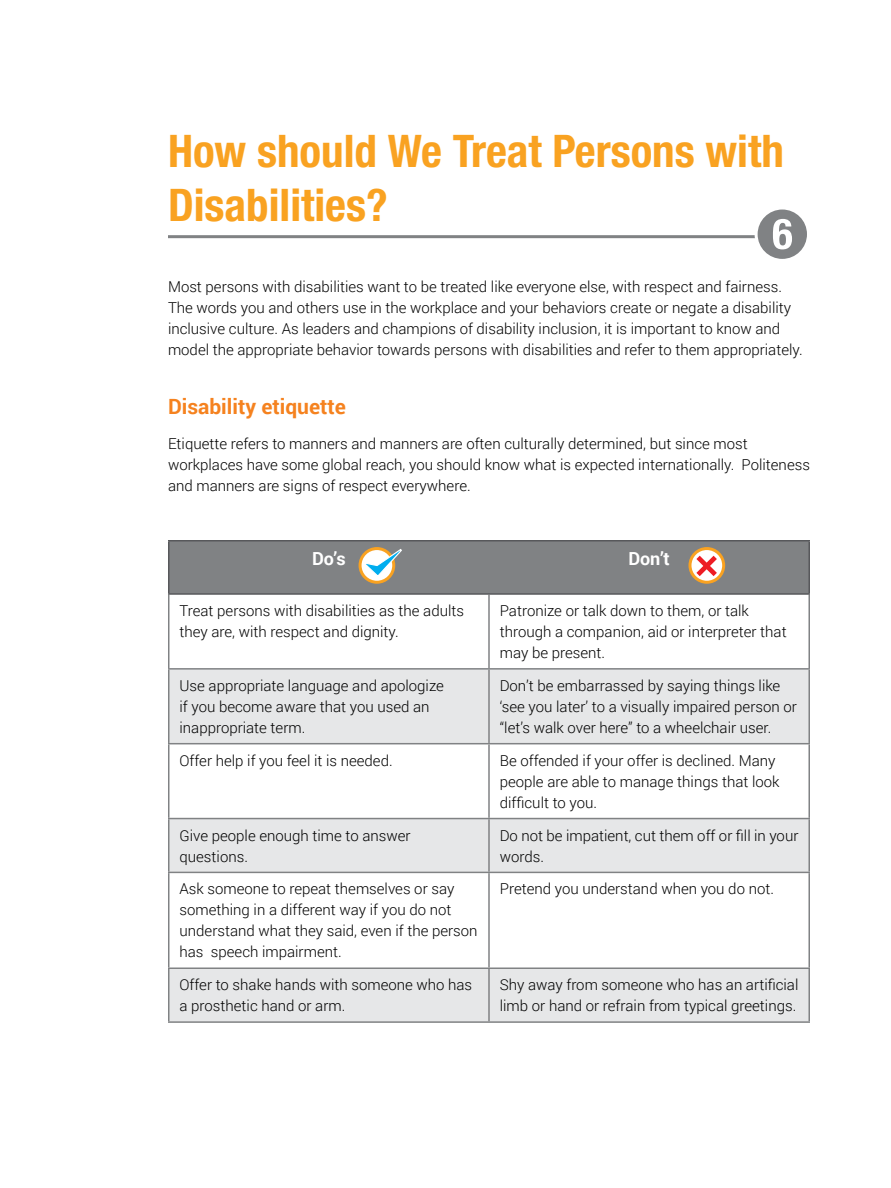
<style>
.page{position:relative;width:891px;height:1188px;background:#fff}
.page>*{position:absolute;margin:0;border:0;box-sizing:border-box;transform-origin:0 0}
.t1{font:700 condensed 45px/54px "Helvetica Neue LT Std";color:#f9a221}
.t2{font:700 21px "Roboto";color:#f5821f}
.t3{font:700 18px "Roboto";color:#fff}
.t4{font:300 15px/21px "Roboto";color:#000}
</style>
<div class="page">
<svg style="left:170px;top:670px;width:638px;height:351px;fill:#e6e7e8"></svg>
<hr style="left:488px;top:595px;width:2px;height:73px;background:#808284">
<hr style="left:168px;top:668px;width:321px;height:2px;background:#808284">
<hr style="left:489px;top:668px;width:321px;height:2px;background:#808284">
<hr style="left:488px;top:670px;width:2px;height:73px;background:#808284">
<hr style="left:168px;top:743px;width:321px;height:1px;background:#808284">
<hr style="left:489px;top:743px;width:321px;height:1px;background:#808284">
<hr style="left:488px;top:744px;width:2px;height:74px;background:#808284">
<hr style="left:168px;top:818px;width:321px;height:1px;background:#808284">
<hr style="left:489px;top:818px;width:321px;height:1px;background:#808284">
<hr style="left:488px;top:819px;width:2px;height:53px;background:#808284">
<hr style="left:168px;top:872px;width:321px;height:1px;background:#808284">
<hr style="left:489px;top:872px;width:321px;height:1px;background:#808284">
<hr style="left:488px;top:873px;width:2px;height:95px;background:#808284">
<hr style="left:168px;top:968px;width:321px;height:1px;background:#808284">
<hr style="left:489px;top:968px;width:321px;height:1px;background:#808284">
<hr style="left:488px;top:969px;width:2px;height:52px;background:#808284">
<hr style="left:168px;top:1021px;width:321px;height:2px;background:#808284">
<hr style="left:489px;top:1021px;width:321px;height:2px;background:#808284">
<hr style="left:168px;top:540px;width:321px;height:2px;background:#57585b">
<hr style="left:168px;top:542px;width:2px;height:51px;background:#57585b">
<hr style="left:489px;top:540px;width:321px;height:2px;background:#57585b">
<hr style="left:808px;top:542px;width:2px;height:51px;background:#57585b">
<hr style="left:168px;top:595px;width:2px;height:73px;background:#808284">
<hr style="left:808px;top:595px;width:2px;height:73px;background:#808284">
<hr style="left:168px;top:670px;width:2px;height:73px;background:#808284">
<hr style="left:808px;top:670px;width:2px;height:73px;background:#808284">
<hr style="left:168px;top:744px;width:2px;height:74px;background:#808284">
<hr style="left:808px;top:744px;width:2px;height:74px;background:#808284">
<hr style="left:168px;top:819px;width:2px;height:53px;background:#808284">
<hr style="left:808px;top:819px;width:2px;height:53px;background:#808284">
<hr style="left:168px;top:873px;width:2px;height:95px;background:#808284">
<hr style="left:808px;top:873px;width:2px;height:95px;background:#808284">
<hr style="left:168px;top:969px;width:2px;height:52px;background:#808284">
<hr style="left:808px;top:969px;width:2px;height:52px;background:#808284">
<hr style="left:168px;top:593px;width:321px;height:2px;background:#57585b">
<hr style="left:489px;top:593px;width:321px;height:2px;background:#57585b">
<svg style="left:169px;top:541px;width:640px;height:52px;background:#868585"></svg>
<hr style="left:168px;top:235px;width:635px;height:3px;background:#808284">
<div style="left:756px;top:208px;width:52px;height:52px;background:#808284;border-radius:50%"></div>
<div style="left:755px;top:207px;width:55px;height:55px;border:3px solid #fff;border-radius:50%"></div>
<svg style="left:773px;top:219px;width:19px;height:30px"></svg>
<h1 class="t1" style="left:168px;top:124px;width:617px">How should We Treat Persons with<br>Disabilities?</h1>
<p class="t4" style="left:168px;top:275px;width:636px">Most persons with disabilities want to be treated like everyone else, with respect and fairness.<br>The words you and others use in the workplace and your behaviors create or negate a disability inclusive culture. As leaders and champions of disability inclusion, it is important to know and model the appropriate behavior towards persons with disabilities and refer to them appropriately.</p>
<h2 class="t2" style="left:168px;top:392px;width:180px">Disability etiquette</h2>
<p class="t4" style="left:168px;top:432px;width:643px">Etiquette refers to manners and manners are often culturally determined, but since most workplaces have some global reach, you should know what is expected internationally. Politeness and manners are signs of respect everywhere.</p>
<p class="t3" style="left:312px;top:546px;width:35px">Do’s</p>
<p class="t3" style="left:628px;top:546px;width:43px">Don’t</p>
<p class="t4" style="left:180px;top:600px;width:286px">Treat persons with disabilities as the adults they are, with respect and dignity.</p>
<p class="t4" style="left:500px;top:600px;width:288px">Patronize or talk down to them, or talk through a companion, aid or interpreter that may be present.</p>
<p class="t4" style="left:180px;top:675px;width:266px">Use appropriate language and apologize if you become aware that you used an inappropriate term.</p>
<p class="t4" style="left:500px;top:675px;width:299px">Don’t be embarrassed by saying things like ‘see you later’ to a visually impaired person or “let’s walk over here” to a wheelchair user.</p>
<p class="t4" style="left:180px;top:749px;width:215px">Offer help if you feel it is needed.</p>
<p class="t4" style="left:500px;top:749px;width:281px">Be offended if your offer is declined. Many people are able to manage things that look difficult to you.</p>
<p class="t4" style="left:180px;top:824px;width:233px">Give people enough time to answer questions.</p>
<p class="t4" style="left:500px;top:824px;width:300px">Do not be impatient, cut them off or fill in your words.</p>
<p class="t4" style="left:180px;top:878px;width:300px">Ask someone to repeat themselves or say something in a different way if you do not understand what they said, even if the person has speech impairment.</p>
<p class="t4" style="left:500px;top:878px;width:276px">Pretend you understand when you do not.</p>
<p class="t4" style="left:180px;top:974px;width:294px">Offer to shake hands with someone who has a prosthetic hand or arm.</p>
<p class="t4" style="left:500px;top:974px;width:300px">Shy away from someone who has an artificial limb or hand or refrain from typical greetings.</p>
</div>
